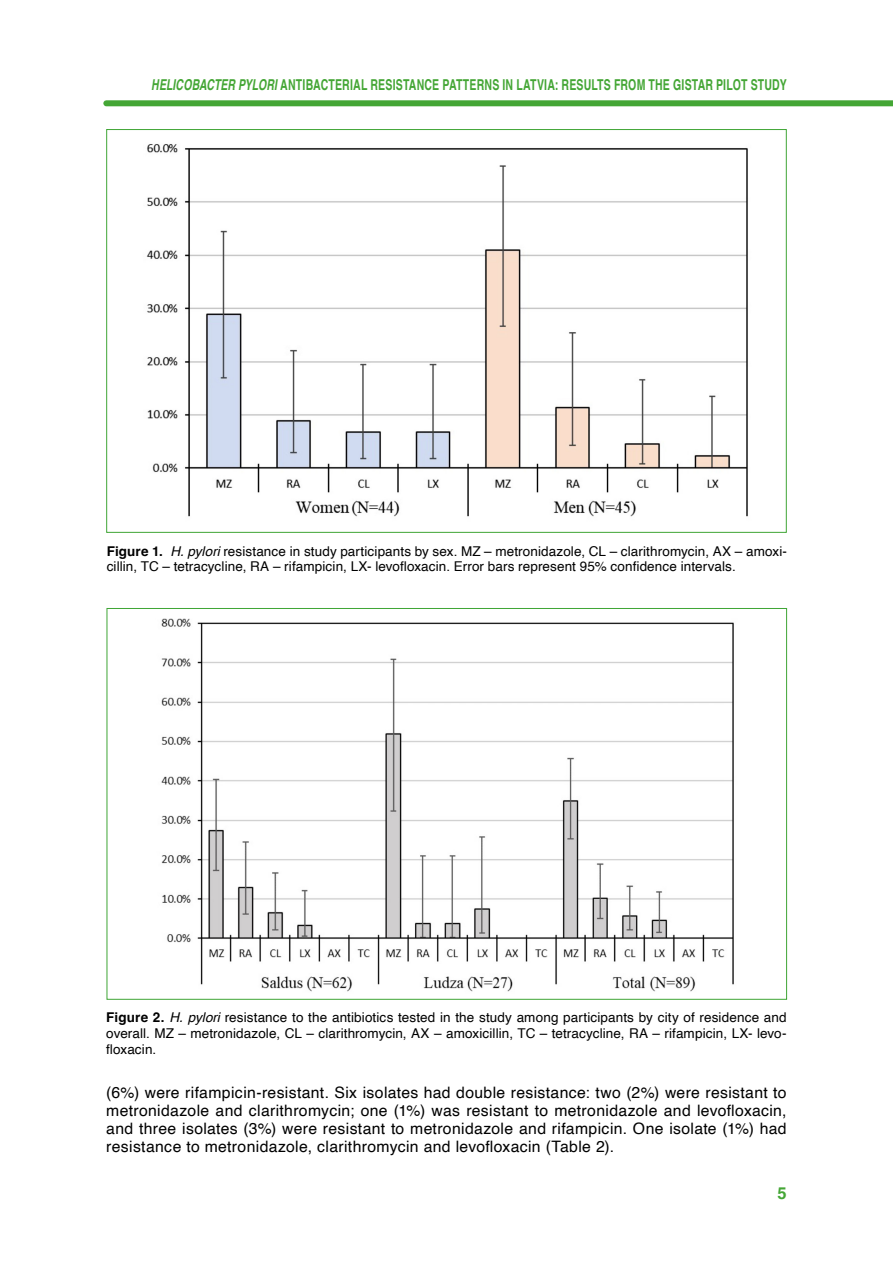
<style>
.page{position:relative;width:893px;height:1263px;background:#fff}
.page>*{position:absolute;margin:0;border:0;box-sizing:border-box;transform-origin:0 0}
.t1{font:700 16.5px "Helvetica";color:#44a635}
.t2{font:15.75px/18px "Helvetica";letter-spacing:.02em;color:#000;text-align:justify}
.t3{font:700 15px "Helvetica";letter-spacing:.02em;color:#44a635;scale:.7 1}
.t4{font:13.5px/16.2px "Helvetica";letter-spacing:.01em;color:#000}
.s1{font-style:italic}
.s2{font-weight:700}
</style>
<div class="page">
<div style="left:106px;top:100px;width:787px;height:6px;background:#44a635"></div>
<img style="left:146px;top:144px;width:602px;height:373px">
<img style="left:161px;top:618px;width:573px;height:374px">
<p class="t3" style="left:151px;top:75px;width:909px"><span class="s1">HELICOBACTER PYLORI</span> ANTIBACTERIAL RESISTANCE PATTERNS IN LATVIA: RESULTS FROM THE GISTAR PILOT STUDY</p>
<p class="t4" style="left:107px;top:544px;width:682px;line-height:15px"><span class="s2">Figure 1.</span> <span class="s1">H. pylori</span> resistance in study participants by sex. MZ – metronidazole, CL – clarithromycin, AX – amoxi&shy;cillin, TC – tetracycline, RA – rifampicin, LX- levofloxacin. Error bars represent 95% confidence intervals.</p>
<p class="t4" style="left:106px;top:1009px;width:682px;text-align:justify"><span class="s2">Figure 2.</span> <span class="s1">H. pylori</span> resistance to the antibiotics tested in the study among participants by city of residence and overall. MZ – metronidazole, CL – clarithromycin, AX – amoxicillin, TC – tetracycline, RA – rifampicin, LX- levo&shy;floxacin.</p>
<p class="t2" style="left:106px;top:1084px;width:682px">(6%) were rifampicin-resistant. Six isolates had double resistance: two (2%) were resistant to metronidazole and clarithromycin; one (1%) was resistant to metronidazole and levofloxacin, and three isolates (3%) were resistant to metronidazole and rifampicin. One isolate (1%) had resistance to metronidazole, clarithromycin and levofloxacin (Table 2).</p>
<p class="t1" style="left:777px;top:1183px;width:11px">5</p>
</div>
